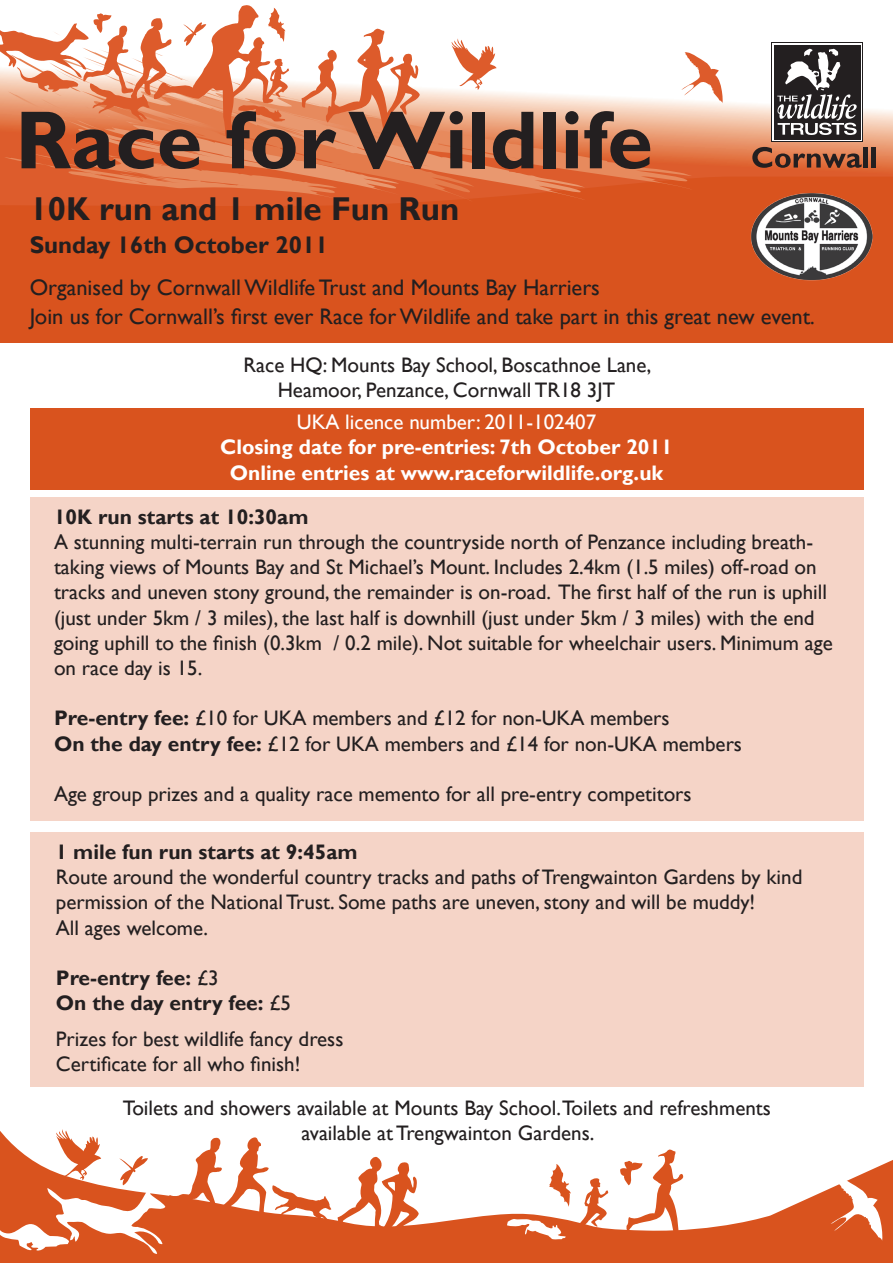
<style>
.page{position:relative;width:893px;height:1263px;background:#fff}
.page>*{position:absolute;margin:0;border:0;box-sizing:border-box;transform-origin:0 0}
.t1{font:700 82.8px "Gill Sans";color:#231f20}
.t2{font:700 33px "Gill Sans";color:#231f20}
.t3{font:700 24px "Gill Sans";color:#231f20}
.t4{font:22.5px "Gill Sans";color:#231f20}
.t5{font:21px/25.2px "Gill Sans";color:#231f20}
.t6{font:700 21px "Gill Sans";color:#fff}
.t7{font:700 21px "Gill Sans";color:#231f20}
.t8{font:21px "Gill Sans";color:#fff}
.s1{font-size:21px}
.s2{font-weight:700}
.s3{font-weight:400}
</style>
<div class="page">
<div style="left:0;top:158px;width:893px;height:185px;background:#d9531e"></div>
<div style="left:30px;top:408px;width:833px;height:81px;background:#d9531e"></div>
<div style="left:30px;top:498px;width:833px;height:323px;background:#f5d4c7"></div>
<div style="left:30px;top:832px;width:833px;height:254px;background:#f5d4c7"></div>
<svg style="left:0;top:42px;width:893px;height:164px"></svg>
<svg style="left:586px;top:87px;width:107px;height:103px"></svg>
<svg style="left:496px;top:82px;width:90px;height:118px"></svg>
<svg style="left:680px;top:52px;width:43px;height:51px"></svg>
<svg style="left:771px;top:43px;width:92px;height:99px"></svg>
<div style="left:772px;top:44px;width:90px;height:97px;background:linear-gradient(to bottom,#231f20,#231f20)"></div>
<div style="left:774px;top:45px;width:86px;height:95px;background:#231f20"></div>
<svg style="left:777px;top:49px;width:80px;height:86px"></svg>
<svg style="left:752px;top:147px;width:110px;height:21px;background:#9d5a3d"></svg>
<div style="left:863px;top:147px;width:5px;height:21px;background:#231f20"></div>
<hr style="left:872px;top:147px;width:4px;height:21px;background:#231f20">
<svg style="left:0;top:5px;width:496px;height:197px"></svg>
<img style="left:750px;top:189px;width:123px;height:92px">
<svg style="left:0;top:1160px;width:893px;height:103px;fill:#d9531e"></svg>
<svg style="left:830px;top:1176px;width:53px;height:65px"></svg>
<svg style="left:620px;top:1149px;width:69px;height:96px"></svg>
<svg style="left:507px;top:1164px;width:101px;height:76px"></svg>
<svg style="left:0;top:1129px;width:419px;height:125px"></svg>
<p class="t1" style="left:15px;top:91px;width:639px">Race for Wildlife</p>
<p class="t2" style="left:30px;top:189px;width:431px">10K run and 1 mile Fun Run</p>
<p class="t3" style="left:30px;top:230px;width:300px">Sunday 16th October 2011</p>
<p class="t4" style="left:30px;top:274px;width:572px">Organised by Cornwall Wildlife Trust and Mounts Bay Harriers</p>
<p class="t4" style="left:30px;top:303px;width:787px">Join us for Cornwall’s first ever Race for Wildlife and take part in this great new event<span class="s1">.</span></p>
<p class="t5" style="left:244px;top:352px;width:409px">Race HQ: Mounts Bay School, Boscathnoe Lane,</p>
<p class="t5" style="left:278px;top:378px;width:339px">Heamoor, Penzance, Cornwall TR18 3JT</p>
<p class="t8" style="left:297px;top:410px;width:301px">UKA licence number: 2011-102407</p>
<p class="t6" style="left:220px;top:435px;width:454px">Closing date for pre-entries: 7th October 2011</p>
<p class="t6" style="left:230px;top:460px;width:435px">Online entries at www.raceforwildlife.org.uk</p>
<p class="t7" style="left:54px;top:504px;width:256px">10K run starts at 10:30am</p>
<p class="t5" style="left:54px;top:530px;width:780px">A stunning multi-terrain run through the countryside north of Penzance including breath&shy;taking views of Mounts Bay and St Michael’s Mount. Includes 2.4km (1.5 miles) off-road on tracks and uneven stony ground, the remainder is on-road. The first half of the run is uphill (just under 5km / 3 miles), the last half is downhill (just under 5km / 3 miles) with the end going uphill to the finish (0.3km / 0.2 mile). Not suitable for wheelchair users. Minimum age on race day is 15.</p>
<p class="t5" style="left:54px;top:706px;width:617px"><span class="s2">Pre-entry fee:</span> £10 for UKA members and £12 for non-UKA members</p>
<p class="t5" style="left:54px;top:731px;width:690px"><span class="s2">On the day entry fee:</span> £12 for UKA members and £14 for non-UKA members</p>
<p class="t5" style="left:54px;top:782px;width:639px">Age group prizes and a quality race memento for all pre-entry competitors</p>
<p class="t7" style="left:56px;top:839px;width:303px">1 mile fun run starts at 9:45am</p>
<p class="t5" style="left:56px;top:865px;width:748px">Route around the wonderful country tracks and paths of Trengwainton Gardens by kind permission of the National Trust. Some paths are uneven, stony and will be muddy!</p>
<p class="t5" style="left:56px;top:915px;width:154px">All ages welcome.</p>
<p class="t7" style="left:56px;top:965px;width:164px">Pre-entry fee: <span class="s3">£3</span></p>
<p class="t7" style="left:56px;top:990px;width:237px">On the day entry fee: <span class="s3">£5</span></p>
<p class="t5" style="left:56px;top:1027px;width:289px">Prizes for best wildlife fancy dress</p>
<p class="t5" style="left:56px;top:1052px;width:246px">Certificate for all who finish!</p>
<p class="t5" style="left:123px;top:1096px;width:650px">Toilets and showers available at Mounts Bay School.Toilets and refreshments</p>
<p class="t5" style="left:302px;top:1121px;width:294px">available at Trengwainton Gardens.</p>
</div>
